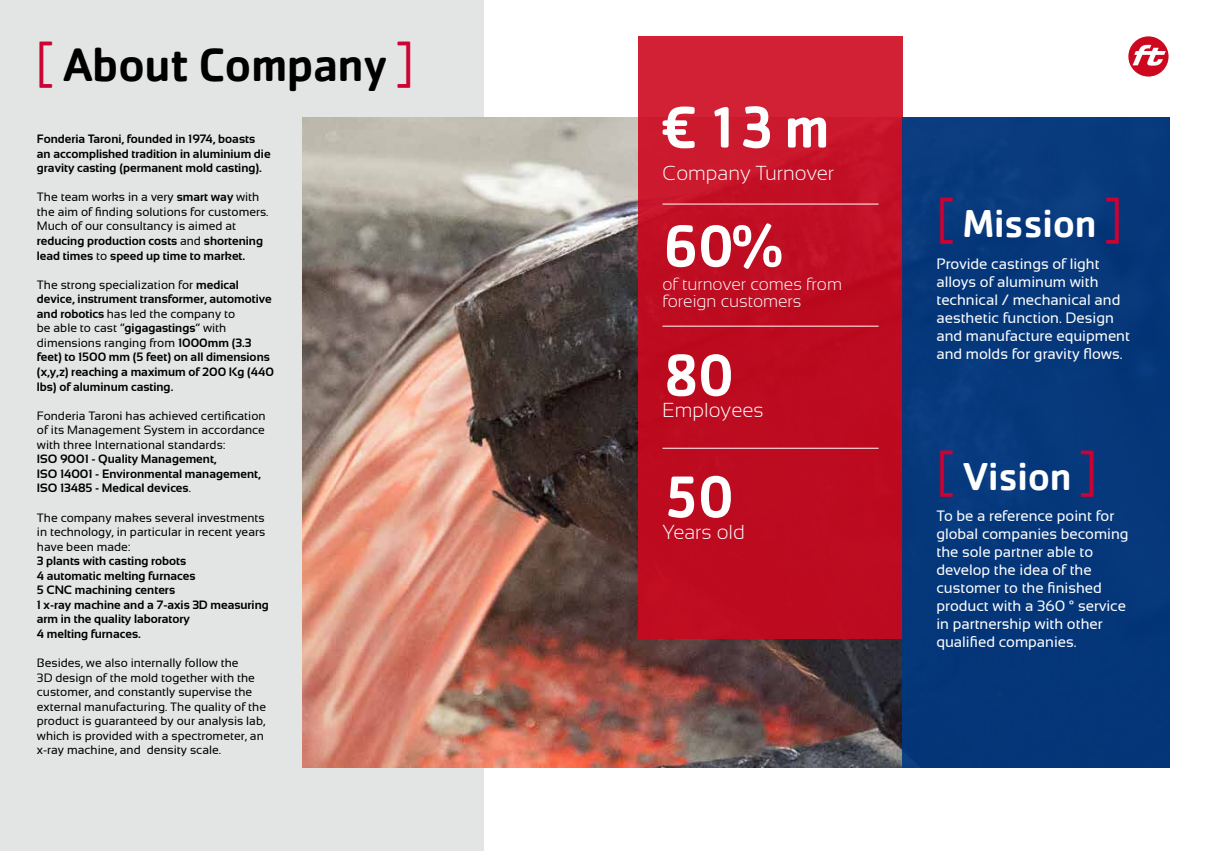
<style>
.page{position:relative;width:1205px;height:851px;background:#fff}
.page>*{position:absolute;margin:0;border:0;box-sizing:border-box;transform-origin:0 0}
.t1{font:500 60.75px "Cachet Std";letter-spacing:-.05em;color:#fff}
.t2{font:500 48.5px "Cachet Std";letter-spacing:-.025em;color:#000}
.t3{font:500 40.38px "Cachet Std";letter-spacing:-.025em;color:#fff}
.t4{font:300 20.25px "Sansation";color:#fff}
.t5{font:300 17.25px/17.2px "Sansation";color:#fff}
.t6{font:15px/18px "Sansation";color:#fff}
.t7{font:700 12.12px/14.5px "Sansation";color:#000}
.t8{font:12.12px/14.5px "Sansation";color:#000}
.s1{font-family:"Cachet";font-weight:400;color:#cb0233}
.s2{font-weight:700}
.s3{font-weight:400}
.s4{font-family:"Cachet";font-weight:400;font-size:48.5px;color:#cb0233}
</style>
<div class="page">
<div style="left:0;top:0;width:483px;height:850px;background:#e3e4e4"></div>
<img style="left:302px;top:117px;width:600px;height:650px">
<div style="left:638px;top:36px;width:264px;height:602px;background:linear-gradient(to bottom,#cc1a2f,#b7051a)"></div>
<div style="left:902px;top:117px;width:267px;height:650px;background:#05377a"></div>
<hr style="left:662px;top:204px;width:216px;height:1px;background:#fff">
<hr style="left:662px;top:448px;width:216px;height:1px;background:#fff">
<hr style="left:662px;top:326px;width:216px;height:1px;background:#fff">
<svg style="left:1128px;top:36px;width:40px;height:41px"></svg>
<h2 class="t2" style="left:37px;top:35px;width:378px"><span class="s1">[</span> About Company <span class="s1">]</span></h2>
<p class="t7" style="left:37px;top:132px;width:235px">Fonderia Taroni, founded in 1974, boasts an accomplished tradition in aluminium die gravity casting (permanent mold casting).</p>
<p class="t8" style="left:37px;top:190px;width:233px">The team works in a very <span class="s2">smart way</span> with the aim of finding solutions for customers.<br>Much of our consultancy is aimed at <span class="s2">reducing production costs</span> and <span class="s2">shortening lead times</span> to <span class="s2">speed up time to market.</span></p>
<p class="t7" style="left:37px;top:277px;width:238px"><span class="s3">The strong specialization for</span> medical device, instrument transformer, automotive and robotics <span class="s3">has led the company to<br>be able to cast “</span>gigagastings<span class="s3">” with dimensions ranging from</span> 1000mm (3.3 feet) to 1500 mm (5 feet) on all dimensions (x,y,z) reaching a maximum of 200 Kg (440 lbs) of aluminum casting.</p>
<p class="t8" style="left:37px;top:408px;width:230px;text-align:justify">Fonderia Taroni has achieved certification of its Management System in accordance with three International standards:</p>
<p class="t7" style="left:37px;top:452px;width:225px">ISO 9001 - Quality Management,<br>ISO 14001 - Environmental management,<br>ISO 13485 - Medical devices<span class="s3">.</span></p>
<p class="t8" style="left:37px;top:510px;width:230px;text-align:justify">The company makes several investments in technology, in particular in recent years have been made:</p>
<p class="t7" style="left:37px;top:553px;width:233px">3 plants with casting robots<br>4 automatic melting furnaces<br>5 CNC machining centers<br>1 x-ray machine and a 7-axis 3D measuring arm in the quality laboratory<br>4 melting furnaces.</p>
<p class="t8" style="left:37px;top:655px;width:231px">Besides, we also internally follow the<br>3D design of the mold together with the customer, and constantly supervise the external manufacturing. The quality of the product is guaranteed by our analysis lab, which is provided with a spectrometer, an x-ray machine, and density scale.</p>
<h1 class="t1" style="left:662px;top:90px;width:169px">€ 13 m</h1>
<h3 class="t4" style="left:662px;top:161px;width:173px">Company Turnover</h3>
<h1 class="t1" style="left:662px;top:209px;width:122px">60%</h1>
<h3 class="t5" style="left:662px;top:275px;width:181px">of turnover comes from foreign customers</h3>
<h1 class="t1" style="left:662px;top:338px;width:74px">80</h1>
<h3 class="t4" style="left:662px;top:399px;width:103px">Employees</h3>
<h1 class="t1" style="left:662px;top:459px;width:74px">50</h1>
<h3 class="t4" style="left:662px;top:520px;width:84px">Years old</h3>
<h3 class="t3" style="left:937px;top:199px;width:186px"><span class="s4">[</span> Mission <span class="s4">]</span></h3>
<p class="t6" style="left:936px;top:255px;width:195px">Provide castings of light alloys of aluminum with technical / mechanical and aesthetic function. Design and manufacture equipment and molds for gravity flows.</p>
<h3 class="t3" style="left:937px;top:451px;width:161px"><span class="s4">[</span> Vision <span class="s4">]</span></h3>
<p class="t6" style="left:936px;top:506px;width:194px">To be a reference point for global companies becoming the sole partner able to develop the idea of the customer to the finished product with a 360 ° service in partnership with other qualified companies.</p>
</div>
